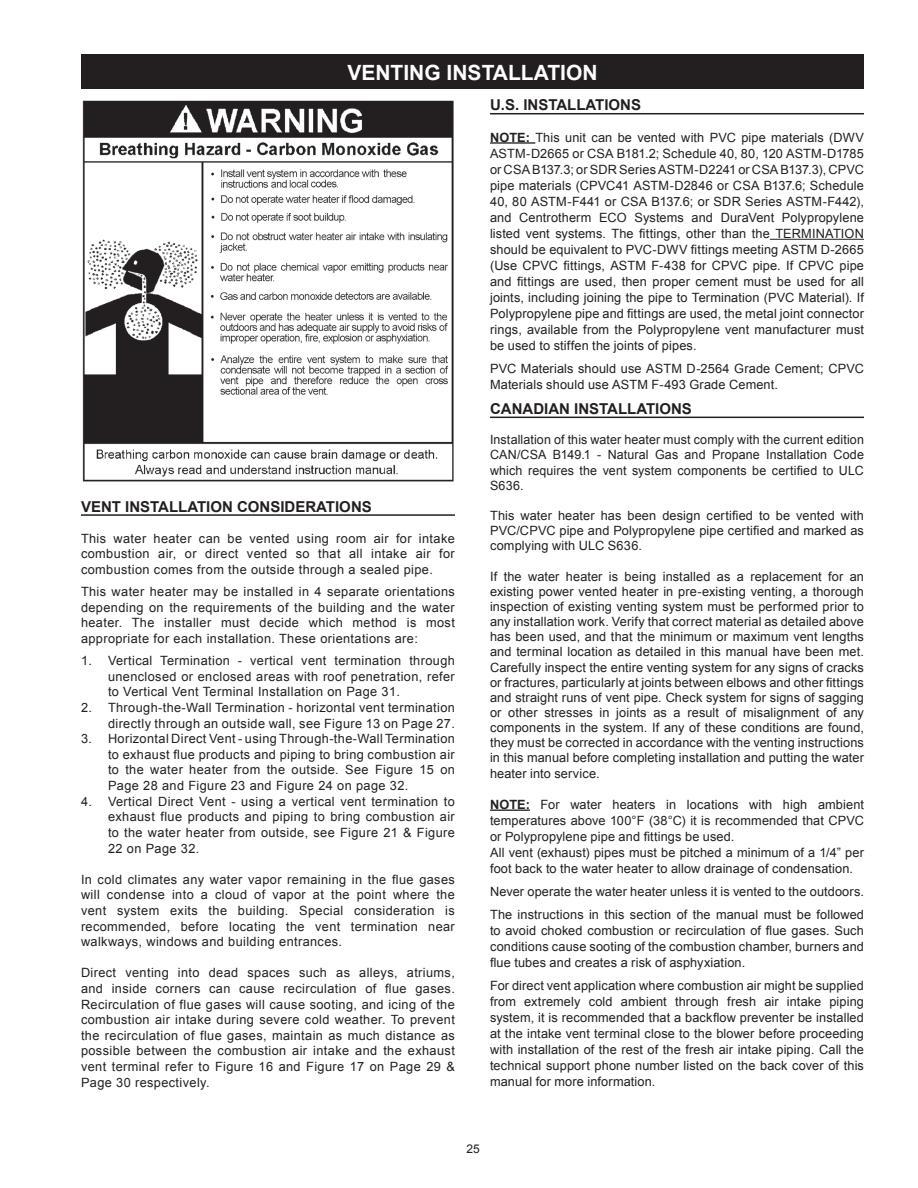
<style>
.page{position:relative;width:918px;height:1188px;background:#fff}
.page>*{position:absolute;margin:0;border:0;box-sizing:border-box;transform-origin:0 0}
.t1{font:700 21px "Arial";color:#fff}
.t2{font:700 15px "Arial";color:#231f20}
.t3{font:12.75px/16px "Arial";letter-spacing:.015em;color:#231f20;text-align:justify}
.t4{font:12px "Arial";color:#231f20}
.s1{font-weight:700}
</style>
<div class="page">
<hr style="left:81px;top:514px;width:374px;height:2px;background:#231f20">
<img style="left:82px;top:100px;width:372px;height:382px">
<hr style="left:490px;top:113px;width:374px;height:1px;background:#231f20">
<hr style="left:490px;top:142px;width:45px;height:2px;background:#231f20">
<hr style="left:770px;top:239px;width:94px;height:1px;background:#231f20">
<hr style="left:490px;top:417px;width:374px;height:1px;background:#231f20">
<hr style="left:490px;top:810px;width:40px;height:1px;background:#231f20">
<div style="left:81px;top:54px;width:783px;height:34px;background:#231f20"></div>
<h1 class="t1" style="left:347px;top:58px;width:252px">VENTING INSTALLATION</h1>
<p class="t2" style="left:81px;top:496px;width:292px">VENT INSTALLATION CONSIDERATIONS</p>
<p class="t3" style="left:81px;top:530px;width:375px;line-height:15.6px">This water heater can be vented using room air for intake combustion air, or direct vented so that all intake air for combustion comes from the outside through a sealed pipe.</p>
<p class="t3" style="left:81px;top:584px;width:375px;line-height:15.6px">This water heater may be installed in 4 separate orientations depending on the requirements of the building and the water heater. The installer must decide which method is most appropriate for each installation. These orientations are:</p>
<p class="t3" style="left:108px;top:653px;width:348px;line-height:15.6px;text-indent:-27px">1. Vertical Termination - vertical vent termination through unenclosed or enclosed areas with roof penetration, refer to Vertical Vent Terminal Installation on Page 31.</p>
<p class="t3" style="left:81px;top:700px;width:375px;line-height:15.6px;text-align:right">2. Through-the-Wall Termination - horizontal vent termination directly through an outside wall, see Figure 13 on Page 27.</p>
<p class="t3" style="left:108px;top:731px;width:348px;line-height:15.6px;text-indent:-27px">3. Horizontal Direct Vent - using Through-the-Wall Termination to exhaust flue products and piping to bring combustion air to the water heater from the outside. See Figure 15 on Page 28 and Figure 23 and Figure 24 on page 32.</p>
<p class="t3" style="left:108px;top:794px;width:348px;line-height:15.6px;text-indent:-27px">4. Vertical Direct Vent - using a vertical vent termination to exhaust flue products and piping to bring combustion air to the water heater from outside, see Figure 21 &amp; Figure 22 on Page 32.</p>
<p class="t3" style="left:81px;top:872px;width:375px;line-height:15.6px">In cold climates any water vapor remaining in the flue gases will condense into a cloud of vapor at the point where the vent system exits the building. Special consideration is recommended, before locating the vent termination near walkways, windows and building entrances.</p>
<p class="t3" style="left:81px;top:965px;width:375px;line-height:15.6px">Direct venting into dead spaces such as alleys, atriums, and inside corners can cause recirculation of flue gases.<br>Recirculation of flue gases will cause sooting, and icing of the combustion air intake during severe cold weather. To prevent the recirculation of flue gases, maintain as much distance as possible between the combustion air intake and the exhaust vent terminal refer to Figure 16 and Figure 17 on Page 29 &amp; Page 30 respectively.</p>
<p class="t2" style="left:490px;top:95px;width:153px">U.S. INSTALLATIONS</p>
<p class="t3" style="left:490px;top:129px;width:375px"><span class="s1">NOTE:</span> This unit can be vented with PVC pipe materials (DWV ASTM-D2665 or CSA B181.2; Schedule 40, 80, 120 ASTM-D1785 or CSA B137.3; or SDR Series ASTM-D2241 or CSA B137.3), CPVC pipe materials (CPVC41 ASTM-D2846 or CSA B137.6; Schedule 40, 80 ASTM-F441 or CSA B137.6; or SDR Series ASTM-F442), and Centrotherm ECO Systems and DuraVent Polypropylene listed vent systems. The fittings, other than the TERMINATION should be equivalent to PVC-DWV fittings meeting ASTM D-2665 (Use CPVC fittings, ASTM F-438 for CPVC pipe. If CPVC pipe and fittings are used, then proper cement must be used for all joints, including joining the pipe to Termination (PVC Material). If Polypropylene pipe and fittings are used, the metal joint connector rings, available from the Polypropylene vent manufacturer must be used to stiffen the joints of pipes.</p>
<p class="t3" style="left:490px;top:361px;width:375px">PVC Materials should use ASTM D-2564 Grade Cement; CPVC<br>Materials should use ASTM F-493 Grade Cement.</p>
<p class="t2" style="left:490px;top:399px;width:203px">CANADIAN INSTALLATIONS</p>
<p class="t3" style="left:490px;top:432px;width:375px;line-height:15.1px">Installation of this water heater must comply with the current edition CAN/CSA B149.1 - Natural Gas and Propane Installation Code which requires the vent system components be certified to ULC S636.</p>
<p class="t3" style="left:490px;top:508px;width:375px;line-height:15.1px">This water heater has been design certified to be vented with PVC/CPVC pipe and Polypropylene pipe certified and marked as complying with ULC S636.</p>
<p class="t3" style="left:490px;top:569px;width:375px;line-height:15.1px">If the water heater is being installed as a replacement for an existing power vented heater in pre-existing venting, a thorough inspection of existing venting system must be performed prior to any installation work. Verify that correct material as detailed above has been used, and that the minimum or maximum vent lengths and terminal location as detailed in this manual have been met.<br>Carefully inspect the entire venting system for any signs of cracks or fractures, particularly at joints between elbows and other fittings and straight runs of vent pipe. Check system for signs of sagging or other stresses in joints as a result of misalignment of any components in the system. If any of these conditions are found, they must be corrected in accordance with the venting instructions in this manual before completing installation and putting the water heater into service.</p>
<p class="t3" style="left:490px;top:796px;width:375px;text-align:left"><span class="s1">NOTE:</span> For water heaters in locations with high ambient temperatures above 100°F (38°C) it is recommended that CPVC or Polypropylene pipe and fittings be used.<br>All vent (exhaust) pipes must be pitched a minimum of a 1/4” per foot back to the water heater to allow drainage of condensation.</p>
<p class="t3" style="left:490px;top:880px;width:375px;line-height:22.8px">Never operate the water heater unless it is vented to the outdoors.<br>The instructions in this section of the manual must be followed</p>
<p class="t3" style="left:490px;top:922px;width:375px">to avoid choked combustion or recirculation of flue gases. Such conditions cause sooting of the combustion chamber, burners and flue tubes and creates a risk of asphyxiation.</p>
<p class="t3" style="left:490px;top:977px;width:375px">For direct vent application where combustion air might be supplied from extremely cold ambient through fresh air intake piping system, it is recommended that a backflow preventer be installed at the intake vent terminal close to the blower before proceeding with installation of the rest of the fresh air intake piping. Call the technical support phone number listed on the back cover of this manual for more information.</p>
<p class="t4" style="left:467px;top:1141px;width:15px">25</p>
</div>
